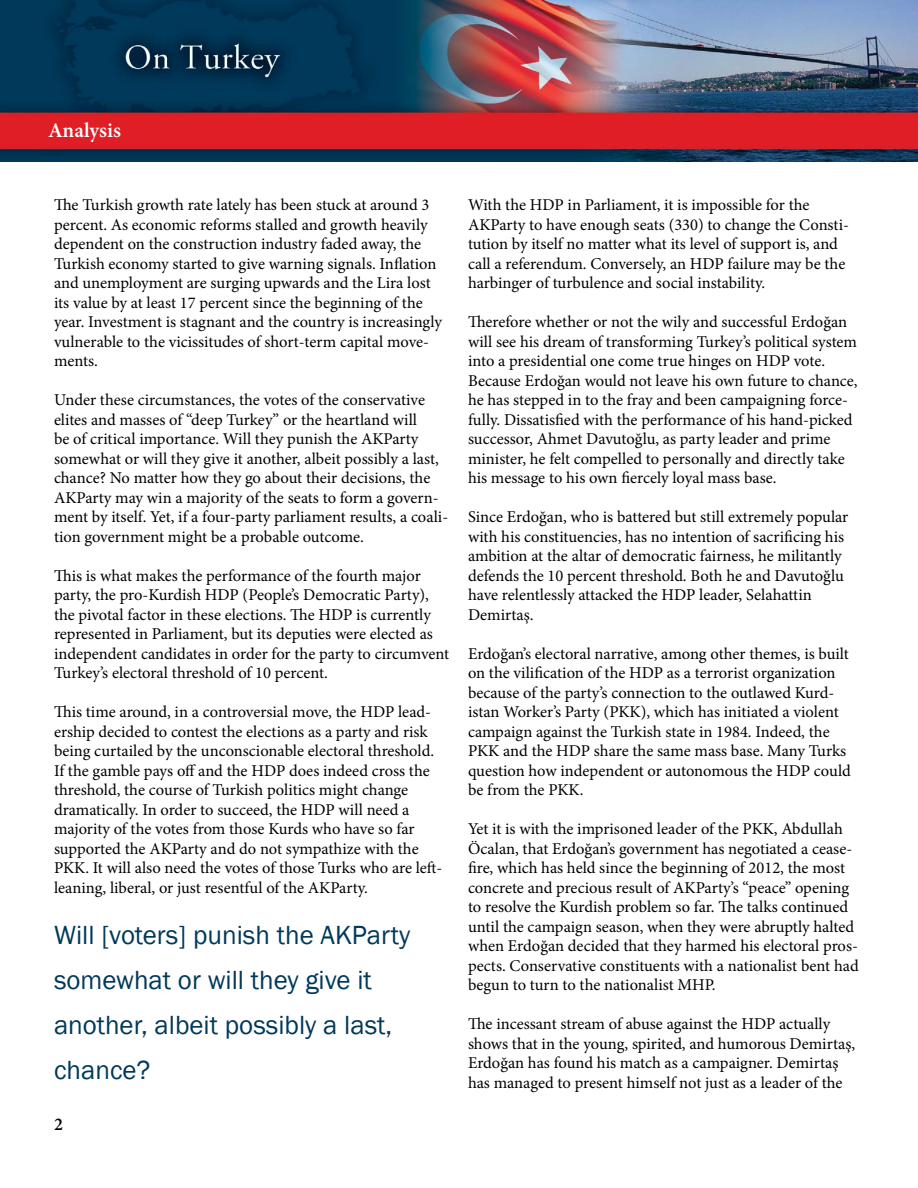
<style>
.page{position:relative;width:918px;height:1188px;background:#fff}
.page>*{position:absolute;margin:0;border:0;box-sizing:border-box;transform-origin:0 0}
.t1{font:27px/45px "Franklin Gothic";color:#00395a}
.t2{font:600 21px "Minion Pro";color:#fff}
.t3{font:600 18px "Minion Pro";color:#000}
.t4{font:16.5px/19.5px "Minion Pro";color:#000}
</style>
<div class="page">
<img style="left:0;top:0;width:918px;height:162px">
<p class="t2" style="left:48px;top:116px;width:75px">Analysis</p>
<p class="t4" style="left:54px;top:195px;width:390px">The Turkish growth rate lately has been stuck at around 3 percent. As economic reforms stalled and growth heavily dependent on the construction industry faded away, the Turkish economy started to give warning signals. Inflation and unemployment are surging upwards and the Lira lost its value by at least 17 percent since the beginning of the year. Investment is stagnant and the country is increasingly vulnerable to the vicissitudes of short-term capital move&shy;ments.</p>
<p class="t4" style="left:54px;top:390px;width:396px">Under these circumstances, the votes of the conservative elites and masses of “deep Turkey” or the heartland will<br>be of critical importance. Will they punish the AKParty somewhat or will they give it another, albeit possibly a last, chance? No matter how they go about their decisions, the AKParty may win a majority of the seats to form a govern&shy;ment by itself. Yet, if a four-party parliament results, a coali&shy;tion government might be a probable outcome.</p>
<p class="t4" style="left:54px;top:566px;width:397px">This is what makes the performance of the fourth major party, the pro-Kurdish HDP (People’s Democratic Party), the pivotal factor in these elections. The HDP is currently represented in Parliament, but its deputies were elected as independent candidates in order for the party to circumvent Turkey’s electoral threshold of 10 percent.</p>
<p class="t4" style="left:54px;top:702px;width:390px">This time around, in a controversial move, the HDP lead&shy;ership decided to contest the elections as a party and risk being curtailed by the unconscionable electoral threshold.<br>If the gamble pays off and the HDP does indeed cross the threshold, the course of Turkish politics might change dramatically. In order to succeed, the HDP will need a majority of the votes from those Kurds who have so far supported the AKParty and do not sympathize with the PKK. It will also need the votes of those Turks who are left&shy;leaning, liberal, or just resentful of the AKParty.</p>
<h1 class="t1" style="left:54px;top:913px;width:358px">Will [voters] punish the AKParty somewhat or will they give it another, albeit possibly a last, chance?</h1>
<p class="t3" style="left:54px;top:1111px;width:10px">2</p>
<p class="t4" style="left:468px;top:195px;width:383px">With the HDP in Parliament, it is impossible for the AKParty to have enough seats (330) to change the Consti&shy;tution by itself no matter what its level of support is, and call a referendum. Conversely, an HDP failure may be the harbinger of turbulence and social instability.</p>
<p class="t4" style="left:468px;top:312px;width:391px">Therefore whether or not the wily and successful Erdoğan will see his dream of transforming Turkey’s political system into a presidential one come true hinges on HDP vote.<br>Because Erdoğan would not leave his own future to chance, he has stepped in to the fray and been campaigning force&shy;fully. Dissatisfied with the performance of his hand-picked successor, Ahmet Davutoğlu, as party leader and prime minister, he felt compelled to personally and directly take his message to his own fiercely loyal mass base.</p>
<p class="t4" style="left:468px;top:507px;width:382px">Since Erdoğan, who is battered but still extremely popular with his constituencies, has no intention of sacrificing his ambition at the altar of democratic fairness, he militantly defends the 10 percent threshold. Both he and Davutoğlu have relentlessly attacked the HDP leader, Selahattin Demirtaş.</p>
<p class="t4" style="left:468px;top:644px;width:384px">Erdoğan’s electoral narrative, among other themes, is built on the vilification of the HDP as a terrorist organization because of the party’s connection to the outlawed Kurd&shy;istan Worker’s Party (PKK), which has initiated a violent campaign against the Turkish state in 1984. Indeed, the PKK and the HDP share the same mass base. Many Turks question how independent or autonomous the HDP could be from the PKK.</p>
<p class="t4" style="left:468px;top:819px;width:392px">Yet it is with the imprisoned leader of the PKK, Abdullah Öcalan, that Erdoğan’s government has negotiated a cease&shy;fire, which has held since the beginning of 2012, the most concrete and precious result of AKParty’s “peace” opening to resolve the Kurdish problem so far. The talks continued until the campaign season, when they were abruptly halted when Erdoğan decided that they harmed his electoral pros&shy;pects. Conservative constituents with a nationalist bent had begun to turn to the nationalist MHP.</p>
<p class="t4" style="left:468px;top:1014px;width:389px">The incessant stream of abuse against the HDP actually shows that in the young, spirited, and humorous Demirtaş, Erdoğan has found his match as a campaigner. Demirtaş has managed to present himself not just as a leader of the</p>
</div>
